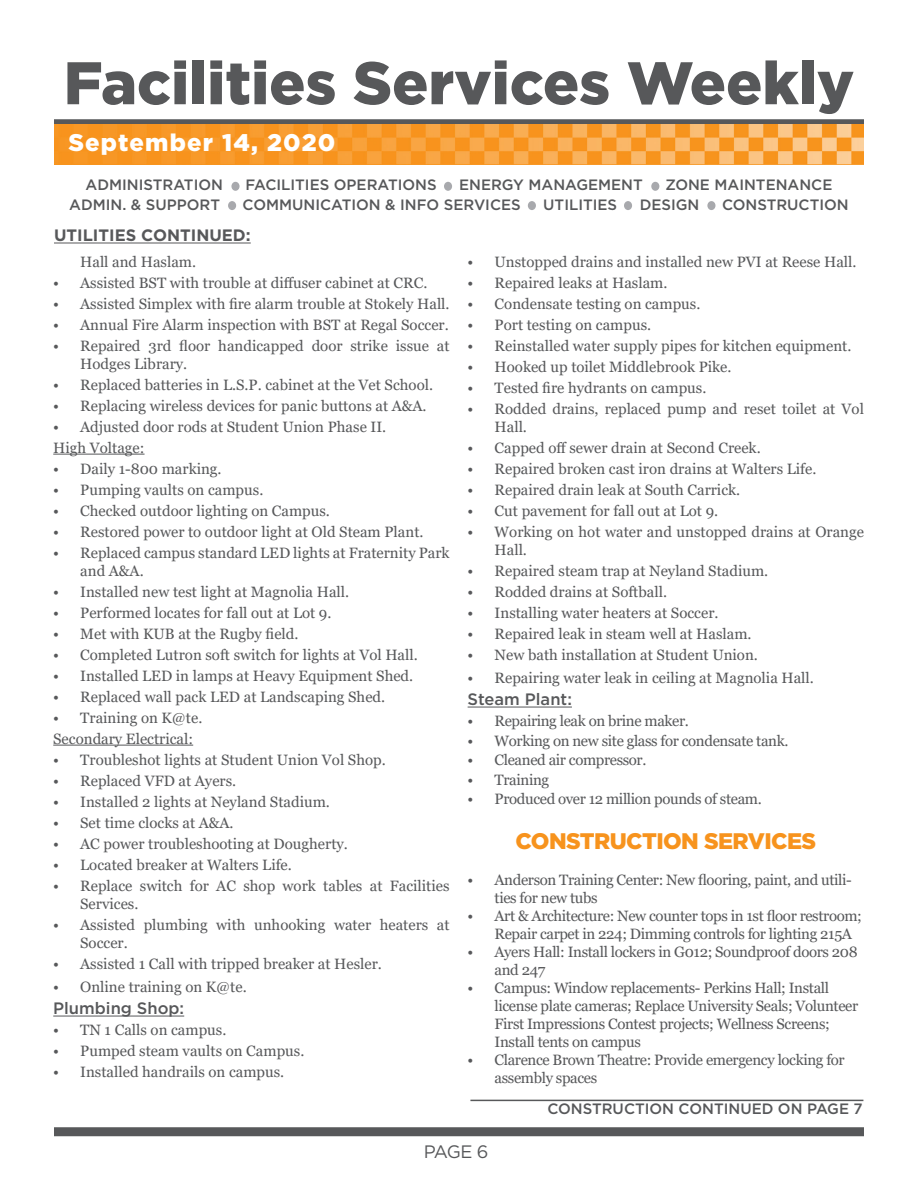
<style>
.page{position:relative;width:918px;height:1188px;background:#fff}
.page>*{position:absolute;margin:0;border:0;box-sizing:border-box;transform-origin:0 0}
.t1{font:900 60px "Gotham";color:#57585a}
.t2{font:900 24px "Gotham";letter-spacing:.05em;color:#fff}
.t3{font:900 22.5px "Gotham";letter-spacing:-.025em;color:#f7931d}
.t4{font:18px "Gotham";color:#57585a}
.t5{font:500 16.5px "Gotham";color:#57585a}
.t6{font:700 16.5px "Gotham";color:#57585a}
.t7{font:15px/18px "Georgia";color:#57585a}
.t8{font:15px/18px "Georgia";letter-spacing:-.025em;color:#57585a}
.t9{font:500 15px "Gotham";color:#57585a}
</style>
<div class="page">
<hr style="left:53px;top:454px;width:92px;height:1px;background:#57585a">
<hr style="left:53px;top:745px;width:140px;height:1px;background:#57585a">
<hr style="left:53px;top:1016px;width:131px;height:1px;background:#57585a">
<hr style="left:468px;top:707px;width:104px;height:1px;background:#57585a">
<div style="left:54px;top:1127px;width:810px;height:9px;background:#57585a"></div>
<div style="left:54px;top:119px;width:810px;height:6px;background:#57585a"></div>
<img style="left:54px;top:125px;width:810px;height:39px">
<hr style="left:54px;top:243px;width:197px;height:1px;background:#57585a">
<div style="left:228px;top:201px;width:8px;height:9px;background:#a8a9ad;border-radius:50%"></div>
<div style="left:528px;top:201px;width:8px;height:9px;background:#a8a9ad;border-radius:50%"></div>
<div style="left:444px;top:182px;width:8px;height:9px;background:#a8a9ad;border-radius:50%"></div>
<div style="left:624px;top:201px;width:8px;height:9px;background:#a8a9ad;border-radius:50%"></div>
<div style="left:231px;top:182px;width:9px;height:9px;background:#a8a9ad;border-radius:50%"></div>
<div style="left:707px;top:201px;width:8px;height:9px;background:#a8a9ad;border-radius:50%"></div>
<div style="left:651px;top:182px;width:8px;height:9px;background:#a8a9ad;border-radius:50%"></div>
<hr style="left:470px;top:1100px;width:393px;height:1px;background:#57585a">
<p class="t1" style="left:64px;top:42px;width:792px">Facilities Services Weekly</p>
<p class="t2" style="left:68px;top:126px;width:269px">September 14, 2020</p>
<p class="t9" style="left:86px;top:175px;width:139px">ADMINISTRATION</p>
<p class="t9" style="left:246px;top:175px;width:193px">FACILITIES OPERATIONS</p>
<p class="t9" style="left:459px;top:175px;width:185px">ENERGY MANAGEMENT</p>
<p class="t9" style="left:665px;top:175px;width:169px">ZONE MAINTENANCE</p>
<p class="t9" style="left:69px;top:195px;width:152px">ADMIN. &amp; SUPPORT</p>
<p class="t9" style="left:243px;top:195px;width:280px">COMMUNICATION &amp; INFO SERVICES</p>
<p class="t9" style="left:543px;top:195px;width:75px">UTILITIES</p>
<p class="t9" style="left:640px;top:195px;width:61px">DESIGN</p>
<p class="t9" style="left:722px;top:195px;width:128px">CONSTRUCTION</p>
<p class="t6" style="left:54px;top:225px;width:198px">UTILITIES CONTINUED:</p>
<p class="t7" style="left:80px;top:253px;width:118px">Hall and Haslam.</p>
<p class="t7" style="left:53px;top:274px;width:376px">• Assisted BST with trouble at diffuser cabinet at CRC.</p>
<p class="t7" style="left:53px;top:295px;width:398px">• Assisted Simplex with fire alarm trouble at Stokely Hall.</p>
<p class="t7" style="left:53px;top:316px;width:397px">• Annual Fire Alarm inspection with BST at Regal Soccer.</p>
<p class="t7" style="left:80px;top:337px;width:371px;text-indent:-27px">• Repaired 3rd floor handicapped door strike issue at<br>Hodges Library.</p>
<p class="t7" style="left:53px;top:376px;width:381px">• Replaced batteries in L.S.P. cabinet at the Vet School.</p>
<p class="t7" style="left:53px;top:397px;width:375px">• Replacing wireless devices for panic buttons at A&amp;A.</p>
<p class="t7" style="left:53px;top:418px;width:335px">• Adjusted door rods at Student Union Phase II.</p>
<p class="t7" style="left:53px;top:439px;width:93px">High Voltage:</p>
<p class="t7" style="left:53px;top:460px;width:170px">• Daily 1-800 marking.</p>
<p class="t7" style="left:53px;top:481px;width:212px">• Pumping vaults on campus.</p>
<p class="t7" style="left:53px;top:502px;width:278px">• Checked outdoor lighting on Campus.</p>
<p class="t7" style="left:53px;top:523px;width:372px">• Restored power to outdoor light at Old Steam Plant.</p>
<p class="t7" style="left:80px;top:544px;width:371px;text-indent:-27px">• Replaced campus standard LED lights at Fraternity Park and A&amp;A.</p>
<p class="t7" style="left:53px;top:583px;width:297px">• Installed new test light at Magnolia Hall.</p>
<p class="t7" style="left:53px;top:604px;width:280px">• Performed locates for fall out at Lot 9.</p>
<p class="t7" style="left:53px;top:625px;width:247px">• Met with KUB at the Rugby field.</p>
<p class="t7" style="left:53px;top:646px;width:366px">• Completed Lutron soft switch for lights at Vol Hall.</p>
<p class="t7" style="left:53px;top:667px;width:362px">• Installed LED in lamps at Heavy Equipment Shed.</p>
<p class="t7" style="left:53px;top:688px;width:333px">• Replaced wall pack LED at Landscaping Shed.</p>
<p class="t7" style="left:53px;top:709px;width:151px">• Training on K@te.</p>
<p class="t7" style="left:53px;top:730px;width:141px">Secondary Electrical:</p>
<p class="t7" style="left:53px;top:751px;width:334px">• Troubleshot lights at Student Union Vol Shop.</p>
<p class="t7" style="left:53px;top:772px;width:185px">• Replaced VFD at Ayers.</p>
<p class="t7" style="left:53px;top:793px;width:278px">• Installed 2 lights at Neyland Stadium.</p>
<p class="t7" style="left:53px;top:814px;width:182px">• Set time clocks at A&amp;A.</p>
<p class="t7" style="left:53px;top:835px;width:296px">• AC power troubleshooting at Dougherty.</p>
<p class="t7" style="left:53px;top:856px;width:240px">• Located breaker at Walters Life.</p>
<p class="t7" style="left:80px;top:877px;width:371px;text-indent:-27px">• Replace switch for AC shop work tables at Facilities<br>Services.</p>
<p class="t7" style="left:80px;top:916px;width:371px;text-indent:-27px">• Assisted plumbing with unhooking water heaters at<br>Soccer.</p>
<p class="t7" style="left:53px;top:955px;width:330px">• Assisted 1 Call with tripped breaker at Hesler.</p>
<p class="t7" style="left:53px;top:978px;width:195px">• Online training on K@te.</p>
<p class="t5" style="left:53px;top:998px;width:132px">Plumbing Shop:</p>
<p class="t7" style="left:53px;top:1022px;width:175px">• TN 1 Calls on campus.</p>
<p class="t7" style="left:53px;top:1043px;width:253px">• Pumped steam vaults on Campus.</p>
<p class="t7" style="left:53px;top:1064px;width:233px">• Installed handrails on campus.</p>
<p class="t7" style="left:468px;top:253px;width:390px">• Unstopped drains and installed new PVI at Reese Hall.</p>
<p class="t7" style="left:468px;top:274px;width:201px">• Repaired leaks at Haslam.</p>
<p class="t7" style="left:468px;top:295px;width:234px">• Condensate testing on campus.</p>
<p class="t7" style="left:468px;top:316px;width:185px">• Port testing on campus.</p>
<p class="t7" style="left:468px;top:337px;width:385px">• Reinstalled water supply pipes for kitchen equipment.</p>
<p class="t7" style="left:468px;top:358px;width:265px">• Hooked up toilet Middlebrook Pike.</p>
<p class="t7" style="left:468px;top:379px;width:240px">• Tested fire hydrants on campus.</p>
<p class="t7" style="left:495px;top:400px;width:371px;text-indent:-27px">• Rodded drains, replaced pump and reset toilet at Vol<br>Hall.</p>
<p class="t7" style="left:468px;top:439px;width:295px">• Capped off sewer drain at Second Creek.</p>
<p class="t7" style="left:468px;top:460px;width:350px">• Repaired broken cast iron drains at Walters Life.</p>
<p class="t7" style="left:468px;top:481px;width:274px">• Repaired drain leak at South Carrick.</p>
<p class="t7" style="left:468px;top:502px;width:252px">• Cut pavement for fall out at Lot 9.</p>
<p class="t7" style="left:495px;top:523px;width:371px;text-indent:-27px">• Working on hot water and unstopped drains at Orange<br>Hall.</p>
<p class="t7" style="left:468px;top:562px;width:302px">• Repaired steam trap at Neyland Stadium.</p>
<p class="t7" style="left:468px;top:583px;width:201px">• Rodded drains at Softball.</p>
<p class="t7" style="left:468px;top:604px;width:252px">• Installing water heaters at Soccer.</p>
<p class="t7" style="left:468px;top:625px;width:286px">• Repaired leak in steam well at Haslam.</p>
<p class="t7" style="left:468px;top:646px;width:292px">• New bath installation at Student Union.</p>
<p class="t7" style="left:468px;top:669px;width:348px">• Repairing water leak in ceiling at Magnolia Hall.</p>
<p class="t5" style="left:468px;top:689px;width:106px">Steam Plant:</p>
<p class="t8" style="left:468px;top:713px;width:223px">• Repairing leak on brine maker.</p>
<p class="t8" style="left:468px;top:732px;width:322px">• Working on new site glass for condensate tank.</p>
<p class="t8" style="left:468px;top:752px;width:180px">• Cleaned air compressor.</p>
<p class="t8" style="left:468px;top:771px;width:83px">• Training</p>
<p class="t8" style="left:468px;top:791px;width:296px">• Produced over 12 million pounds of steam.</p>
<p class="t3" style="left:515px;top:826px;width:302px">CONSTRUCTION SERVICES</p>
<p class="t8" style="left:495px;top:872px;width:359px;text-indent:-27px">• Anderson Training Center: New flooring, paint, and utili&shy;ties for new tubs</p>
<p class="t8" style="left:495px;top:908px;width:369px;text-indent:-27px">• Art &amp; Architecture: New counter tops in 1st floor restroom;<br>Repair carpet in 224; Dimming controls for lighting 215A</p>
<p class="t8" style="left:495px;top:944px;width:365px;text-indent:-27px">• Ayers Hall: Install lockers in G012; Soundproof doors 208 and 247</p>
<p class="t8" style="left:495px;top:980px;width:365px;text-indent:-27px">• Campus: Window replacements- Perkins Hall; Install license plate cameras; Replace University Seals; Volunteer First Impressions Contest projects; Wellness Screens; Install tents on campus</p>
<p class="t8" style="left:495px;top:1052px;width:352px;text-indent:-27px">• Clarence Brown Theatre: Provide emergency locking for assembly spaces</p>
<p class="t9" style="left:547px;top:1099px;width:317px">CONSTRUCTION CONTINUED ON PAGE 7</p>
<p class="t4" style="left:424px;top:1140px;width:66px">PAGE 6</p>
</div>
